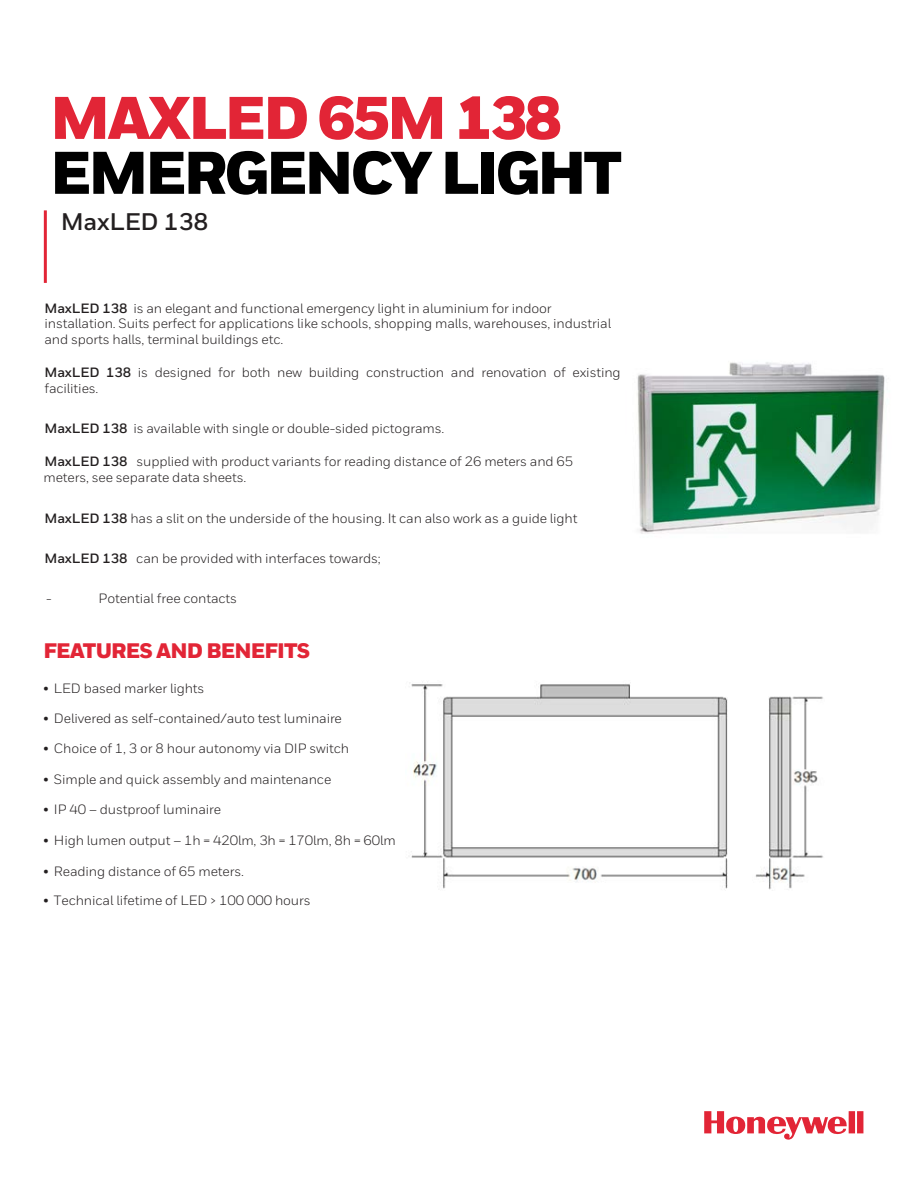
<style>
.page{position:relative;width:918px;height:1188px;background:#fff}
.page>*{position:absolute;margin:0;border:0;box-sizing:border-box;transform-origin:0 0}
.t1{font:900 60px "Honeywell Sans";letter-spacing:-.055em;color:#000}
.t2{font:900 60px "Honeywell Sans";letter-spacing:-.05em;color:#e22536}
.t3{font:700 24px "Honeywell Sans";letter-spacing:-.01em;color:#231f20}
.t4{font:900 21px "Honeywell Sans";letter-spacing:-.04em;color:#e22536}
.t5{font:13.5px/15.8px "Honeywell Sans";letter-spacing:-.01em;color:#231f20}
.s1{font-weight:700}
</style>
<div class="page">
<svg style="left:704px;top:1111px;width:159px;height:29px"></svg>
<hr style="left:44px;top:210px;width:2px;height:73px;background:#e22536">
<img style="left:409px;top:682px;width:414px;height:208px">
<img style="left:637px;top:362px;width:248px;height:172px">
<h1 class="t2" style="left:50px;top:81px;width:513px">MAXLED 65M 138</h1>
<h1 class="t1" style="left:50px;top:136px;width:574px">EMERGENCY LIGHT</h1>
<h2 class="t3" style="left:61px;top:208px;width:149px">MaxLED 138</h2>
<p class="t5" style="left:44px;top:300px;width:568px"><span class="s1">MaxLED 138</span> is an elegant and functional emergency light in aluminium for indoor installation. Suits perfect for applications like schools, shopping malls, warehouses, industrial and sports halls, terminal buildings etc.</p>
<p class="t5" style="left:44px;top:364px;width:578px"><span class="s1">MaxLED 138</span> is designed for both new building construction and renovation of existing facilities.</p>
<p class="t5" style="left:44px;top:421px;width:401px"><span class="s1">MaxLED 138</span> is available with single or double-sided pictograms.</p>
<p class="t5" style="left:44px;top:453px;width:531px;line-height:16.2px"><span class="s1">MaxLED 138</span> supplied with product variants for reading distance of 26 meters and 65 meters, see separate data sheets.</p>
<p class="t5" style="left:44px;top:510px;width:535px"><span class="s1">MaxLED 138</span> has a slit on the underside of the housing. It can also work as a guide light</p>
<p class="t5" style="left:44px;top:551px;width:338px"><span class="s1">MaxLED 138</span> can be provided with interfaces towards;</p>
<p class="t5" style="left:46px;top:591px;width:7px">-</p>
<p class="t5" style="left:98px;top:591px;width:140px">Potential free contacts</p>
<h3 class="t4" style="left:44px;top:637px;width:268px">FEATURES AND BENEFITS</h3>
<p class="t5" style="left:43px;top:680px;width:163px">• LED based marker lights</p>
<p class="t5" style="left:43px;top:710px;width:300px">• Delivered as self-contained/auto test luminaire</p>
<p class="t5" style="left:43px;top:740px;width:307px">• Choice of 1, 3 or 8 hour autonomy via DIP switch</p>
<p class="t5" style="left:43px;top:771px;width:290px">• Simple and quick assembly and maintenance</p>
<p class="t5" style="left:43px;top:802px;width:180px">• IP 40 – dustproof luminaire</p>
<p class="t5" style="left:43px;top:832px;width:354px">• High lumen output – 1h = 420lm, 3h = 170lm, 8h = 60lm</p>
<p class="t5" style="left:43px;top:863px;width:202px">• Reading distance of 65 meters.</p>
<p class="t5" style="left:43px;top:892px;width:269px">• Technical lifetime of LED &gt; 100 000 hours</p>
</div>
